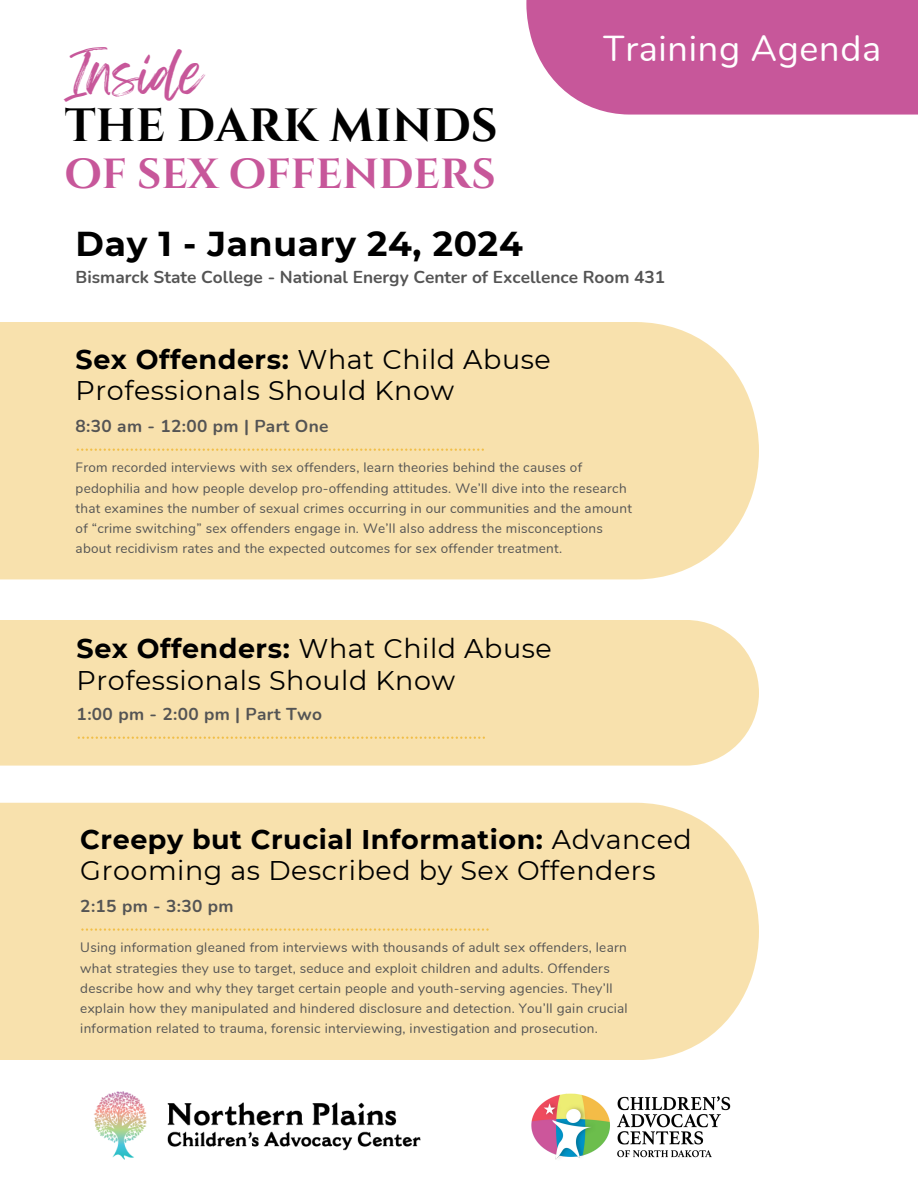
<style>
.page{position:relative;width:918px;height:1188px;background:#fff}
.page>*{position:absolute;margin:0;border:0;box-sizing:border-box;transform-origin:0 0}
.t1{font:48.9px "Feeling Passionate";color:#c7579a}
.t2{font:700 46.5px "Cinzel Decorative";color:#000}
.t3{font:700 42px "Cinzel Decorative";color:#c7579a}
.t4{font:36px "Nunito";letter-spacing:.02em;color:#fff}
.t5{font:700 34.5px "Montserrat";letter-spacing:.02em;color:#000}
.t6{font:27px/31.5px "Montserrat";letter-spacing:.02em;color:#000}
.t7{font:700 17.25px "Nunito";color:#545454}
.t8{font:700 17.25px "Nunito";letter-spacing:.02em;color:#545454}
.t9{font:13.5px/20.2px "Nunito";letter-spacing:.02em;color:#545454}
.s1{font-weight:700}
</style>
<div class="page">
<div style="left:0;top:322px;width:759px;height:257px;background:#f8e1ad"></div>
<svg style="left:77px;top:449px;width:407px;height:2px"></svg>
<div style="left:0;top:620px;width:759px;height:146px;background:#f8e1ad"></div>
<svg style="left:78px;top:737px;width:407px;height:2px"></svg>
<img style="left:531px;top:1093px;width:200px;height:67px">
<div style="left:0;top:803px;width:759px;height:257px;background:#f8e1ad"></div>
<svg style="left:81px;top:928px;width:408px;height:3px"></svg>
<div style="left:526px;top:0;width:392px;height:115px;background:#c7579a"></div>
<img style="left:94px;top:1091px;width:327px;height:69px">
<p class="t1" style="left:65px;top:34px;width:140px">Inside</p>
<p class="t2" style="left:65px;top:96px;width:435px">THE DARK MINDS</p>
<p class="t3" style="left:65px;top:147px;width:432px">OF SEX OFFENDERS</p>
<p class="t5" style="left:76px;top:222px;width:449px">Day 1 - January 24, 2024</p>
<p class="t4" style="left:603px;top:25px;width:279px">Training Agenda</p>
<p class="t7" style="left:76px;top:266px;width:591px">Bismarck State College - National Energy Center of Excellence Room 431</p>
<p class="t6" style="left:76px;top:343px;width:477px"><span class="s1">Sex Offenders:</span> What Child Abuse<br>Professionals Should Know</p>
<p class="t8" style="left:76px;top:415px;width:254px">8:30 am - 12:00 pm | Part One</p>
<p class="t9" style="left:76px;top:458px;width:558px">From recorded interviews with sex offenders, learn theories behind the causes of pedophilia and how people develop pro-offending attitudes. We’ll dive into the research that examines the number of sexual crimes occurring in our communities and the amount of “crime switching” sex offenders engage in. We’ll also address the misconceptions about recidivism rates and the expected outcomes for sex offender treatment.</p>
<p class="t6" style="left:77px;top:633px;width:477px"><span class="s1">Sex Offenders:</span> What Child Abuse<br>Professionals Should Know</p>
<p class="t8" style="left:77px;top:703px;width:247px">1:00 pm - 2:00 pm | Part Two</p>
<p class="t6" style="left:80px;top:823px;width:613px"><span class="s1">Creepy but Crucial Information:</span> Advanced<br>Grooming as Described by Sex Offenders</p>
<p class="t7" style="left:80px;top:895px;width:155px">2:15 pm - 3:30 pm</p>
<p class="t9" style="left:80px;top:938px;width:549px">Using information gleaned from interviews with thousands of adult sex offenders, learn what strategies they use to target, seduce and exploit children and adults. Offenders describe how and why they target certain people and youth-serving agencies. They’ll explain how they manipulated and hindered disclosure and detection. You’ll gain crucial information related to trauma, forensic interviewing, investigation and prosecution.</p>
</div>
